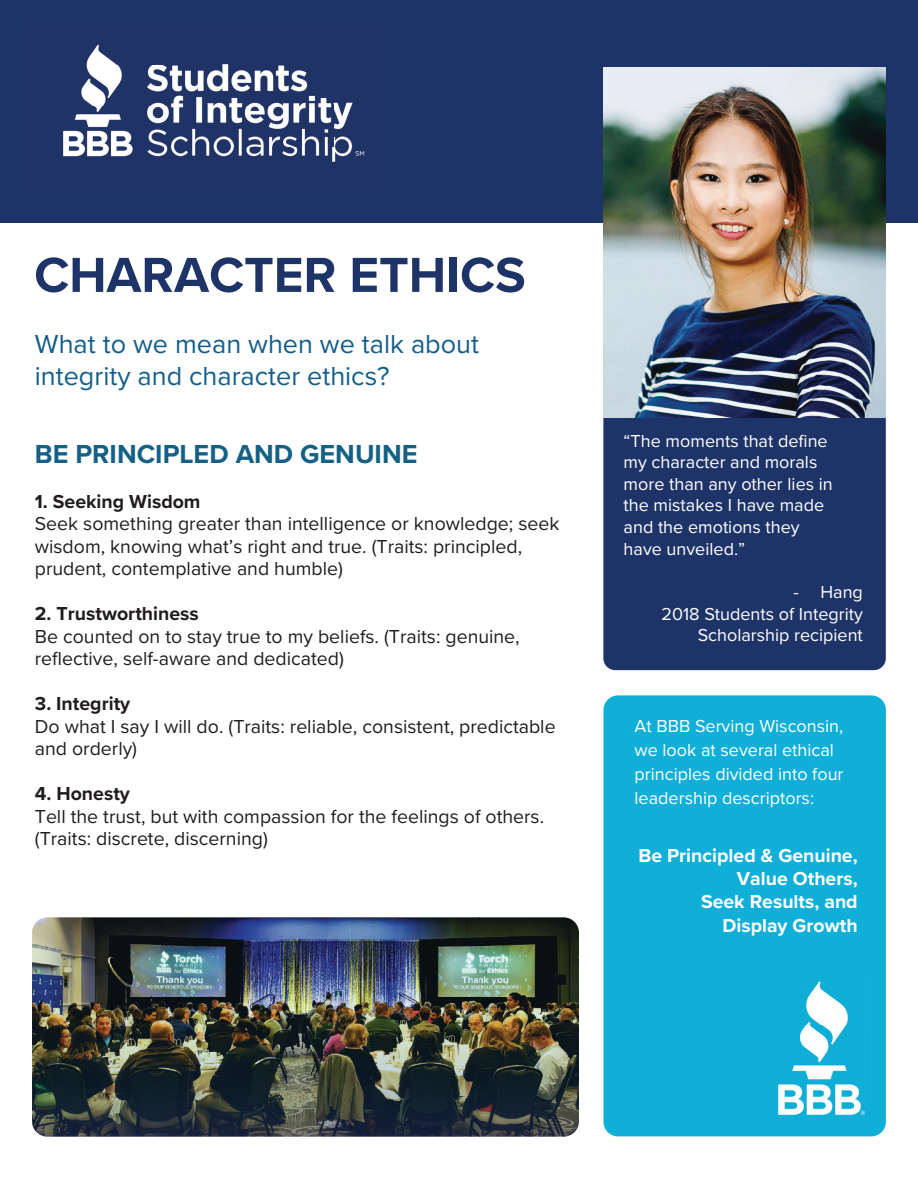
<style>
.page{position:relative;width:918px;height:1188px;background:#fff}
.page>*{position:absolute;margin:0;border:0;box-sizing:border-box;transform-origin:0 0}
.t1{font:700 51px "Proxima Nova";color:#1e3468}
.t2{font:27px/32.4px "Proxima Nova";color:#135e89}
.t3{font:700 27px "Proxima Nova";color:#146087}
.t4{font:19.5px/22.5px "Proxima Nova";color:#211d1e}
.t5{font:700 19.5px/23.4px "Proxima Nova";color:#fff;text-align:right}
.t6{font:700 19.5px "Proxima Nova";color:#211d1e}
.t7{font:18px/21.6px "Proxima Nova";color:#fff}
</style>
<div class="page">
<div style="left:603px;top:67px;width:283px;height:603px;background:#1e3468;border-radius:12px"></div>
<div style="left:0;top:0;width:918px;height:223px;background:#1e3468"></div>
<img style="left:603px;top:67px;width:283px;height:350px">
<div style="left:603px;top:695px;width:283px;height:441px;background:#10afd8;border-radius:15px"></div>
<img style="left:32px;top:917px;width:547px;height:220px">
<img style="left:63px;top:44px;width:302px;height:118px">
<img style="left:778px;top:982px;width:87px;height:132px">
<h1 class="t1" style="left:34px;top:237px;width:493px">CHARACTER ETHICS</h1>
<h2 class="t2" style="left:35px;top:327px;width:446px">What to we mean when we talk about integrity and character ethics?</h2>
<h2 class="t3" style="left:35px;top:434px;width:384px">BE PRINCIPLED AND GENUINE</h2>
<p class="t6" style="left:35px;top:487px;width:167px">1. Seeking Wisdom</p>
<p class="t4" style="left:35px;top:512px;width:526px">Seek something greater than intelligence or knowledge; seek wisdom, knowing what’s right and true. (Traits: principled, prudent, contemplative and humble)</p>
<p class="t6" style="left:35px;top:599px;width:165px">2. Trustworthiness</p>
<p class="t4" style="left:35px;top:624px;width:486px">Be counted on to stay true to my beliefs. (Traits: genuine, reflective, self-aware and dedicated)</p>
<p class="t6" style="left:35px;top:689px;width:97px">3. Integrity</p>
<p class="t4" style="left:35px;top:714px;width:522px">Do what I say I will do. (Traits: reliable, consistent, predictable and orderly)</p>
<p class="t6" style="left:35px;top:779px;width:97px">4. Honesty</p>
<p class="t4" style="left:35px;top:804px;width:511px">Tell the trust, but with compassion for the feelings of others. (Traits: discrete, discerning)</p>
<p class="t7" style="left:624px;top:429px;width:211px">“The moments that define my character and morals more than any other lies in the mistakes I have made and the emotions they have unveiled.”</p>
<p class="t7" style="left:662px;top:580px;width:203px;text-align:right">- Hang<br>2018 Students of Integrity<br>Scholarship recipient</p>
<p class="t7" style="left:635px;top:713px;width:210px;line-height:24px">At BBB Serving Wisconsin, we look at several ethical principles divided into four leadership descriptors:</p>
<p class="t5" style="left:638px;top:843px;width:221px">Be Principled &amp; Genuine,<br>Value Others,<br>Seek Results, and<br>Display Growth</p>
</div>
